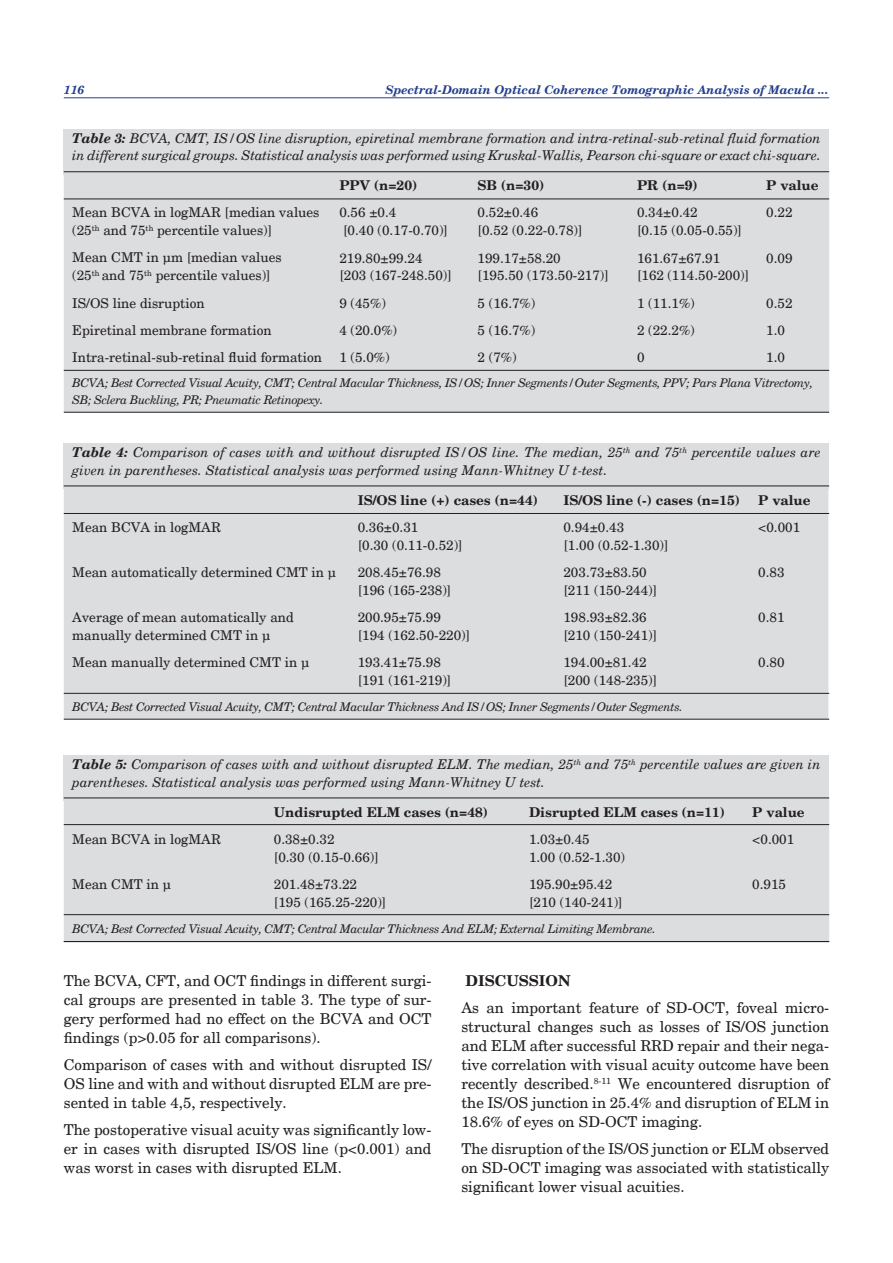
<style>
.page{position:relative;width:893px;height:1263px;background:#fff}
.page>*{position:absolute;margin:0;border:0;box-sizing:border-box;transform-origin:0 0}
.No_Spacing{font:15px/18.9px "New Century Schlbk";color:#231f20;text-align:justify}
.No_Spacing-2{font:700 15px "New Century Schlbk";color:#231f20}
.t1{font:13.5px/18px "New Century Schlbk";color:#231f20}
.t2{font:italic 13.5px/17.2px "New Century Schlbk";color:#231f20}
.t3{font:700 13.5px "New Century Schlbk";color:#231f20}
.t4{font:italic 12px/16.5px "New Century Schlbk";letter-spacing:-.03em;color:#231f20}
.t5{font:italic 700 12px "New Century Schlbk";color:#253f8e}
.s1{font-weight:700}
</style>
<div class="page">
<hr style="left:64px;top:97px;width:765px;height:1px;background:#253f8e">
<div style="left:64px;top:129px;width:765px;height:46px;background:#dcdddf"></div>
<div style="left:64px;top:172px;width:765px;height:240px;background:#dcdddf"></div>
<hr style="left:64px;top:171px;width:765px;height:1px;background:#231f20">
<hr style="left:64px;top:370px;width:765px;height:1px;background:#231f20">
<hr style="left:64px;top:199px;width:765px;height:1px;background:#231f20">
<hr style="left:64px;top:412px;width:765px;height:1px;background:#231f20">
<div style="left:64px;top:443px;width:765px;height:46px;background:#dcdddf"></div>
<div style="left:64px;top:486px;width:764px;height:233px;background:#dcdddf"></div>
<hr style="left:64px;top:485px;width:765px;height:1px;background:#231f20">
<hr style="left:64px;top:513px;width:765px;height:1px;background:#231f20">
<hr style="left:64px;top:693px;width:765px;height:1px;background:#231f20">
<hr style="left:64px;top:719px;width:765px;height:1px;background:#231f20">
<div style="left:64px;top:755px;width:765px;height:46px;background:#dcdddf"></div>
<div style="left:64px;top:798px;width:765px;height:143px;background:#dcdddf"></div>
<hr style="left:64px;top:797px;width:765px;height:1px;background:#231f20">
<hr style="left:64px;top:824px;width:765px;height:1px;background:#231f20">
<hr style="left:64px;top:941px;width:765px;height:1px;background:#231f20">
<hr style="left:64px;top:914px;width:765px;height:1px;background:#231f20">
<p class="t5" style="left:64px;top:82px;width:22px">116</p>
<p class="t5" style="left:386px;top:82px;width:445px">Spectral-Domain Optical Coherence Tomographic Analysis of Macula ...</p>
<p class="t2" style="left:72px;top:130px;width:750px"><span class="s1">Table 3:</span> BCVA, CMT, IS/OS line disruption, epiretinal membrane formation and intra-retinal-sub-retinal fluid formation in different surgical groups. Statistical analysis was performed using Kruskal-Wallis, Pearson chi-square or exact chi-square.</p>
<p class="t3" style="left:339px;top:177px;width:80px">PPV (n=20)</p>
<p class="t3" style="left:478px;top:177px;width:68px">SB (n=30)</p>
<p class="t3" style="left:637px;top:177px;width:62px">PR (n=9)</p>
<p class="t3" style="left:766px;top:177px;width:54px">P value</p>
<p class="t1" style="left:72px;top:204px;width:249px">Mean BCVA in logMAR [median values (25<sup>th</sup> and 75<sup>th</sup> percentile values)]</p>
<p class="t1" style="left:339px;top:204px;width:110px">0.56 ±0.4<br>[0.40 (0.17-0.70)]</p>
<p class="t1" style="left:478px;top:204px;width:107px">0.52±0.46<br>[0.52 (0.22-0.78)]</p>
<p class="t1" style="left:637px;top:204px;width:107px">0.34±0.42<br>[0.15 (0.05-0.55)]</p>
<p class="t1" style="left:766px;top:204px;width:28px">0.22</p>
<p class="t1" style="left:72px;top:249px;width:211px">Mean CMT in μm [median values (25<sup>th</sup> and 75<sup>th</sup> percentile values)]</p>
<p class="t1" style="left:339px;top:249px;width:114px">219.80±99.24 [203 (167-248.50)]</p>
<p class="t1" style="left:478px;top:249px;width:133px">199.17±58.20 [195.50 (173.50-217)]</p>
<p class="t1" style="left:637px;top:249px;width:114px">161.67±67.91 [162 (114.50-200)]</p>
<p class="t1" style="left:766px;top:249px;width:28px">0.09</p>
<p class="t1" style="left:72px;top:294px;width:134px">IS/OS line disruption</p>
<p class="t1" style="left:339px;top:294px;width:48px">9 (45%)</p>
<p class="t1" style="left:478px;top:294px;width:59px">5 (16.7%)</p>
<p class="t1" style="left:637px;top:294px;width:59px">1 (11.1%)</p>
<p class="t1" style="left:766px;top:294px;width:28px">0.52</p>
<p class="t1" style="left:72px;top:321px;width:201px">Epiretinal membrane formation</p>
<p class="t1" style="left:339px;top:321px;width:59px">4 (20.0%)</p>
<p class="t1" style="left:478px;top:321px;width:59px">5 (16.7%)</p>
<p class="t1" style="left:637px;top:321px;width:59px">2 (22.2%)</p>
<p class="t1" style="left:766px;top:321px;width:20px">1.0</p>
<p class="t1" style="left:72px;top:348px;width:251px">Intra-retinal-sub-retinal fluid formation</p>
<p class="t1" style="left:339px;top:348px;width:52px">1 (5.0%)</p>
<p class="t1" style="left:478px;top:348px;width:41px">2 (7%)</p>
<p class="t1" style="left:637px;top:348px;width:9px">0</p>
<p class="t1" style="left:766px;top:348px;width:20px">1.0</p>
<p class="t4" style="left:72px;top:375px;width:742px">BCVA; Best Corrected Visual Acuity, CMT; Central Macular Thickness, IS/OS; Inner Segments/Outer Segments, PPV; Pars Plana Vitrectomy,<br>SB; Sclera Buckling, PR; Pneumatic Retinopexy.</p>
<p class="t2" style="left:72px;top:444px;width:750px"><span class="s1">Table 4:</span> Comparison of cases with and without disrupted IS/OS line. The median, 25<sup>th</sup> and 75<sup>th</sup> percentile values are given in parentheses. Statistical analysis was performed using Mann-Whitney U t-test.</p>
<p class="t3" style="left:358px;top:491px;width:182px">IS/OS line (+) cases (n=44)</p>
<p class="t3" style="left:563px;top:491px;width:178px">IS/OS line (-) cases (n=15)</p>
<p class="t3" style="left:758px;top:491px;width:54px">P value</p>
<p class="t1" style="left:72px;top:518px;width:150px">Mean BCVA in logMAR</p>
<p class="t1" style="left:358px;top:518px;width:107px">0.36±0.31<br>[0.30 (0.11-0.52)]</p>
<p class="t1" style="left:563px;top:518px;width:107px">0.94±0.43<br>[1.00 (0.52-1.30)]</p>
<p class="t1" style="left:758px;top:518px;width:43px">&lt;0.001</p>
<p class="t1" style="left:72px;top:563px;width:265px">Mean automatically determined CMT in μ</p>
<p class="t1" style="left:358px;top:563px;width:95px">208.45±76.98 [196 (165-238)]</p>
<p class="t1" style="left:563px;top:563px;width:95px">203.73±83.50 [211 (150-244)]</p>
<p class="t1" style="left:758px;top:563px;width:28px">0.83</p>
<p class="t1" style="left:72px;top:608px;width:223px">Average of mean automatically and manually determined CMT in μ</p>
<p class="t1" style="left:358px;top:608px;width:114px">200.95±75.99 [194 (162.50-220)]</p>
<p class="t1" style="left:563px;top:608px;width:95px">198.93±82.36 [210 (150-241)]</p>
<p class="t1" style="left:758px;top:608px;width:28px">0.81</p>
<p class="t1" style="left:72px;top:653px;width:239px">Mean manually determined CMT in μ</p>
<p class="t1" style="left:358px;top:653px;width:95px">193.41±75.98 [191 (161-219)]</p>
<p class="t1" style="left:563px;top:653px;width:95px">194.00±81.42 [200 (148-235)]</p>
<p class="t1" style="left:758px;top:653px;width:28px">0.80</p>
<p class="t4" style="left:72px;top:698px;width:612px">BCVA; Best Corrected Visual Acuity, CMT; Central Macular Thickness And IS/OS; Inner Segments/Outer Segments.</p>
<p class="t2" style="left:72px;top:756px;width:750px"><span class="s1">Table 5:</span> Comparison of cases with and without disrupted ELM. The median, 25<sup>th</sup> and 75<sup>th</sup> percentile values are given in parentheses. Statistical analysis was performed using Mann-Whitney U test.</p>
<p class="t3" style="left:274px;top:803px;width:216px">Undisrupted ELM cases (n=48)</p>
<p class="t3" style="left:529px;top:803px;width:198px">Disrupted ELM cases (n=11)</p>
<p class="t3" style="left:752px;top:803px;width:54px">P value</p>
<p class="t1" style="left:72px;top:830px;width:150px">Mean BCVA in logMAR</p>
<p class="t1" style="left:274px;top:830px;width:107px">0.38±0.32<br>[0.30 (0.15-0.66)]</p>
<p class="t1" style="left:529px;top:830px;width:98px">1.03±0.45<br>1.00 (0.52-1.30)</p>
<p class="t1" style="left:752px;top:830px;width:43px">&lt;0.001</p>
<p class="t1" style="left:72px;top:875px;width:100px">Mean CMT in μ</p>
<p class="t1" style="left:274px;top:875px;width:114px">201.48±73.22 [195 (165.25-220)]</p>
<p class="t1" style="left:529px;top:875px;width:95px">195.90±95.42 [210 (140-241)]</p>
<p class="t1" style="left:752px;top:875px;width:35px">0.915</p>
<p class="t4" style="left:72px;top:920px;width:585px">BCVA; Best Corrected Visual Acuity, CMT; Central Macular Thickness And ELM; External Limiting Membrane.</p>
<p class="No_Spacing" style="left:64px;top:971px;width:369px">The BCVA, CFT, and OCT findings in different surgi&shy;cal groups are presented in table 3. The type of sur&shy;gery performed had no effect on the BCVA and OCT findings (p&gt;0.05 for all comparisons).</p>
<p class="No_Spacing" style="left:64px;top:1055px;width:369px">Comparison of cases with and without disrupted IS/ OS line and with and without disrupted ELM are pre&shy;sented in table 4,5, respectively.</p>
<p class="No_Spacing" style="left:64px;top:1121px;width:369px">The postoperative visual acuity was significantly low&shy;er in cases with disrupted IS/OS line (p&lt;0.001) and was worst in cases with disrupted ELM.</p>
<p class="No_Spacing-2" style="left:466px;top:971px;width:106px">DISCUSSION</p>
<p class="No_Spacing" style="left:461px;top:999px;width:369px">As an important feature of SD-OCT, foveal micro&shy;structural changes such as losses of IS/OS junction and ELM after successful RRD repair and their nega&shy;tive correlation with visual acuity outcome have been recently described.<sup>8-11</sup> We encountered disruption of the IS/OS junction in 25.4% and disruption of ELM in 18.6% of eyes on SD-OCT imaging.</p>
<p class="No_Spacing" style="left:461px;top:1139px;width:369px">The disruption of the IS/OS junction or ELM observed on SD-OCT imaging was associated with statistically significant lower visual acuities.</p>
</div>
